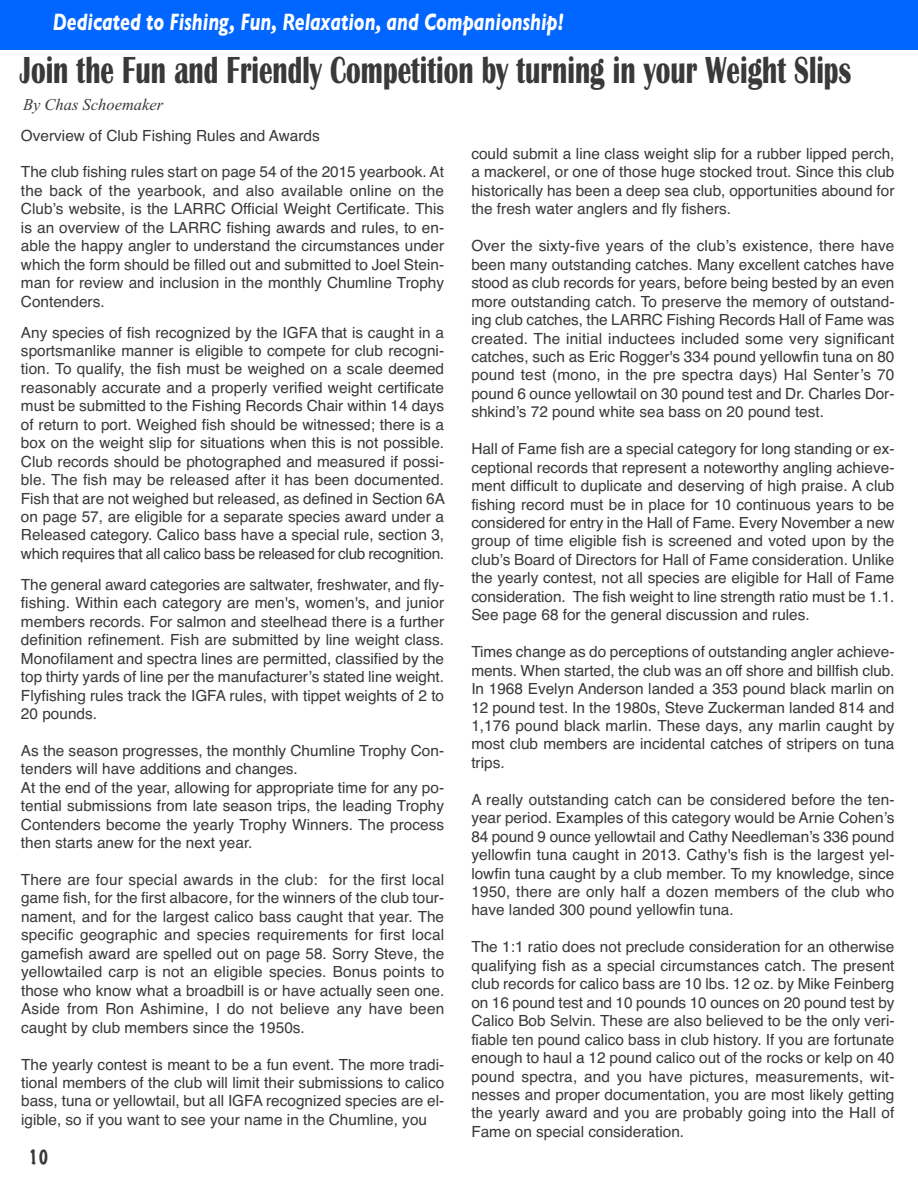
<style>
.page{position:relative;width:918px;height:1188px;background:#fff}
.page>*{position:absolute;margin:0;border:0;box-sizing:border-box;transform-origin:0 0}
.t1{font:700 39.15px "Britannic";color:#39383a;scale:.69 1}
.t2{font:italic 700 24px "Gill Sans";color:#fff;scale:.75 1}
.t3{font:100 18px "Marker Felt";color:#39383a}
.t4{font:italic 16.5px "Times New Roman";color:#39383a}
.t5{font:15.3px/18.5px "Helvetica";color:#39383a;text-align:justify}
</style>
<div class="page">
<div style="left:0;top:0;width:918px;height:50px;background:#06f"></div>
<h2 class="t2" style="left:53px;top:8px;width:683px">Dedicated to Fishing, Fun, Relaxation, and Companionship!</h2>
<h1 class="t1" style="left:20px;top:47px;width:1207px">Join the Fun and Friendly Competition by turning in your Weight Slips</h1>
<p class="t5" style="left:21px;top:126px;width:300px">Overview of Club Fishing Rules and Awards</p>
<p class="t5" style="left:21px;top:163px;width:425px">The club fishing rules start on page 54 of the 2015 yearbook. At the back of the yearbook, and also available online on the Club’s website, is the LARRC Official Weight Certificate. This is an overview of the LARRC fishing awards and rules, to en&shy;able the happy angler to understand the circumstances under which the form should be filled out and submitted to Joel Stein&shy;man for review and inclusion in the monthly Chumline Trophy Contenders.</p>
<p class="t5" style="left:21px;top:323px;width:426px">Any species of fish recognized by the IGFA that is caught in a sportsmanlike manner is eligible to compete for club recogni&shy;tion. To qualify, the fish must be weighed on a scale deemed reasonably accurate and a properly verified weight certificate must be submitted to the Fishing Records Chair within 14 days of return to port. Weighed fish should be witnessed; there is a box on the weight slip for situations when this is not possible.<br>Club records should be photographed and measured if possi&shy;ble. The fish may be released after it has been documented.<br>Fish that are not weighed but released, as defined in Section 6A on page 57, are eligible for a separate species award under a Released category. Calico bass have a special rule, section 3, which requires that all calico bass be released for club recognition.</p>
<p class="t5" style="left:21px;top:575px;width:425px">The general award categories are saltwater, freshwater, and fly&shy;fishing. Within each category are men's, women's, and junior members records. For salmon and steelhead there is a further definition refinement. Fish are submitted by line weight class.<br>Monofilament and spectra lines are permitted, classified by the top thirty yards of line per the manufacturer’s stated line weight.<br>Flyfishing rules track the IGFA rules, with tippet weights of 2 to 20 pounds.</p>
<p class="t5" style="left:21px;top:741px;width:425px;text-align:left">As the season progresses, the monthly Chumline Trophy Con&shy;tenders will have additions and changes.<br>At the end of the year, allowing for appropriate time for any po&shy;tential submissions from late season trips, the leading Trophy Contenders become the yearly Trophy Winners. The process then starts anew for the next year.</p>
<p class="t5" style="left:21px;top:871px;width:425px">There are four special awards in the club: for the first local game fish, for the first albacore, for the winners of the club tour&shy;nament, and for the largest calico bass caught that year. The specific geographic and species requirements for first local gamefish award are spelled out on page 58. Sorry Steve, the yellowtailed carp is not an eligible species. Bonus points to those who know what a broadbill is or have actually seen one.<br>Aside from Ron Ashimine, I do not believe any have been caught by club members since the 1950s.</p>
<p class="t5" style="left:21px;top:1055px;width:425px">The yearly contest is meant to be a fun event. The more tradi&shy;tional members of the club will limit their submissions to calico bass, tuna or yellowtail, but all IGFA recognized species are el&shy;igible, so if you want to see your name in the Chumline, you</p>
<p class="t4" style="left:23px;top:94px;width:142px">By Chas Schoemaker</p>
<p class="t5" style="left:471px;top:145px;width:425px">could submit a line class weight slip for a rubber lipped perch, a mackerel, or one of those huge stocked trout. Since this club historically has been a deep sea club, opportunities abound for the fresh water anglers and fly fishers.</p>
<p class="t5" style="left:471px;top:237px;width:425px">Over the sixty-five years of the club’s existence, there have been many outstanding catches. Many excellent catches have stood as club records for years, before being bested by an even more outstanding catch. To preserve the memory of outstand&shy;ing club catches, the LARRC Fishing Records Hall of Fame was created. The initial inductees included some very significant catches, such as Eric Rogger's 334 pound yellowfin tuna on 80 pound test (mono, in the pre spectra days) Hal Senter’s 70 pound 6 ounce yellowtail on 30 pound test and Dr. Charles Dor&shy;shkind’s 72 pound white sea bass on 20 pound test.</p>
<p class="t5" style="left:471px;top:440px;width:425px">Hall of Fame fish are a special category for long standing or ex&shy;ceptional records that represent a noteworthy angling achieve&shy;ment difficult to duplicate and deserving of high praise. A club fishing record must be in place for 10 continuous years to be considered for entry in the Hall of Fame. Every November a new group of time eligible fish is screened and voted upon by the club’s Board of Directors for Hall of Fame consideration. Unlike the yearly contest, not all species are eligible for Hall of Fame consideration. The fish weight to line strength ratio must be 1.1.<br>See page 68 for the general discussion and rules.</p>
<p class="t5" style="left:471px;top:643px;width:425px">Times change as do perceptions of outstanding angler achieve&shy;ments. When started, the club was an off shore and billfish club.<br>In 1968 Evelyn Anderson landed a 353 pound black marlin on 12 pound test. In the 1980s, Steve Zuckerman landed 814 and 1,176 pound black marlin. These days, any marlin caught by most club members are incidental catches of stripers on tuna trips.</p>
<p class="t5" style="left:471px;top:790px;width:425px">A really outstanding catch can be considered before the ten&shy;year period. Examples of this category would be Arnie Cohen’s 84 pound 9 ounce yellowtail and Cathy Needleman’s 336 pound yellowfin tuna caught in 2013. Cathy's fish is the largest yel&shy;lowfin tuna caught by a club member. To my knowledge, since 1950, there are only half a dozen members of the club who have landed 300 pound yellowfin tuna.</p>
<p class="t5" style="left:471px;top:938px;width:425px">The 1:1 ratio does not preclude consideration for an otherwise qualifying fish as a special circumstances catch. The present club records for calico bass are 10 lbs. 12 oz. by Mike Feinberg on 16 pound test and 10 pounds 10 ounces on 20 pound test by Calico Bob Selvin. These are also believed to be the only veri&shy;fiable ten pound calico bass in club history. If you are fortunate enough to haul a 12 pound calico out of the rocks or kelp on 40 pound spectra, and you have pictures, measurements, wit&shy;nesses and proper documentation, you are most likely getting the yearly award and you are probably going into the Hall of Fame on special consideration.</p>
<p class="t3" style="left:28px;top:1143px;width:22px">10</p>
</div>
